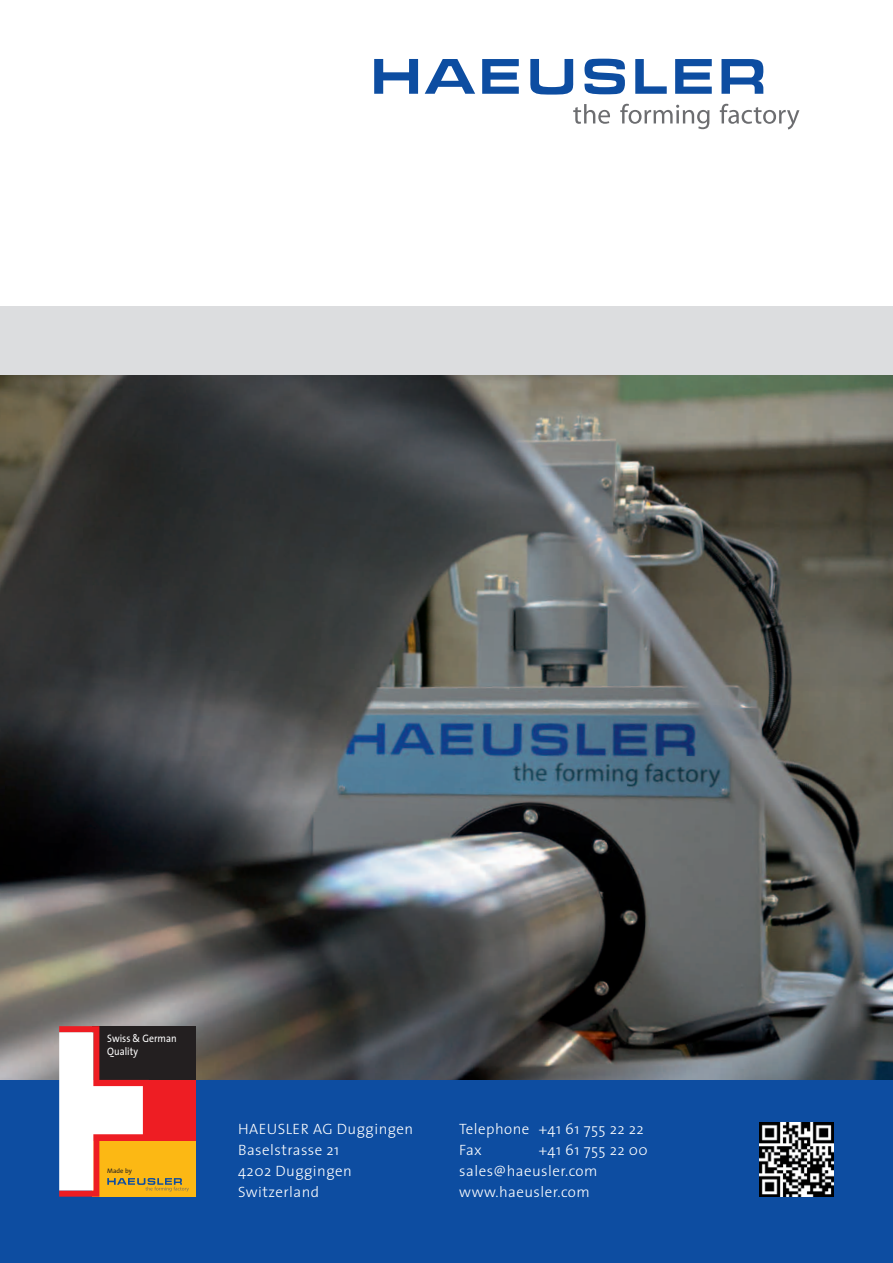
<style>
.page{position:relative;width:893px;height:1263px;background:#fff}
.page>*{position:absolute;margin:0;border:0;box-sizing:border-box;transform-origin:0 0}
.t1{font:300 15px/21px "The Sans";letter-spacing:.03em;color:#fff}
.t2{font:10.8px/13px "The Sans";color:#fff;scale:.9 1}
.t3{font:6.6px "The Sans";color:#231f20}
</style>
<div class="page">
<img style="left:0;top:374px;width:893px;height:706px">
<div style="left:0;top:1080px;width:893px;height:183px;background:#0d4da1"></div>
<svg style="left:374px;top:59px;width:44px;height:35px"></svg>
<svg style="left:425px;top:59px;width:50px;height:35px"></svg>
<svg style="left:482px;top:59px;width:37px;height:35px"></svg>
<svg style="left:675px;top:59px;width:37px;height:35px"></svg>
<svg style="left:530px;top:59px;width:43px;height:36px"></svg>
<svg style="left:635px;top:59px;width:32px;height:35px"></svg>
<svg style="left:721px;top:59px;width:42px;height:35px"></svg>
<svg style="left:584px;top:59px;width:41px;height:35px"></svg>
<svg style="left:620px;top:104px;width:89px;height:25px"></svg>
<svg style="left:573px;top:104px;width:37px;height:20px"></svg>
<svg style="left:720px;top:104px;width:79px;height:26px"></svg>
<img style="left:759px;top:1123px;width:74px;height:74px">
<div style="left:92px;top:1026px;width:104px;height:57px;background:#231f20"></div>
<div style="left:92px;top:1140px;width:104px;height:57px;background:#fcb814"></div>
<div style="left:92px;top:1080px;width:104px;height:60px;background:#ee1d23"></div>
<svg style="left:59px;top:1026px;width:130px;height:171px"></svg>
<div style="left:0;top:306px;width:893px;height:68px;background:#dcdddf"></div>
<p class="t2" style="left:107px;top:1032px;width:79px">Swiss &amp; German<br>Quality</p>
<p class="t3" style="left:107px;top:1165px;width:26px">Made by</p>
<p class="t1" style="left:238px;top:1117px;width:177px">HAEUSLER AG Duggingen<br>Baselstrasse 21<br>4202 Duggingen<br>Switzerland</p>
<p class="t1" style="left:459px;top:1117px;width:186px">Telephone +41 61 755 22 22<br>Fax</p>
<p class="t1" style="left:459px;top:1138px;width:190px;text-indent:80px">+41 61 755 22 00 sales@haeusler.com www.haeusler.com</p>
</div>
